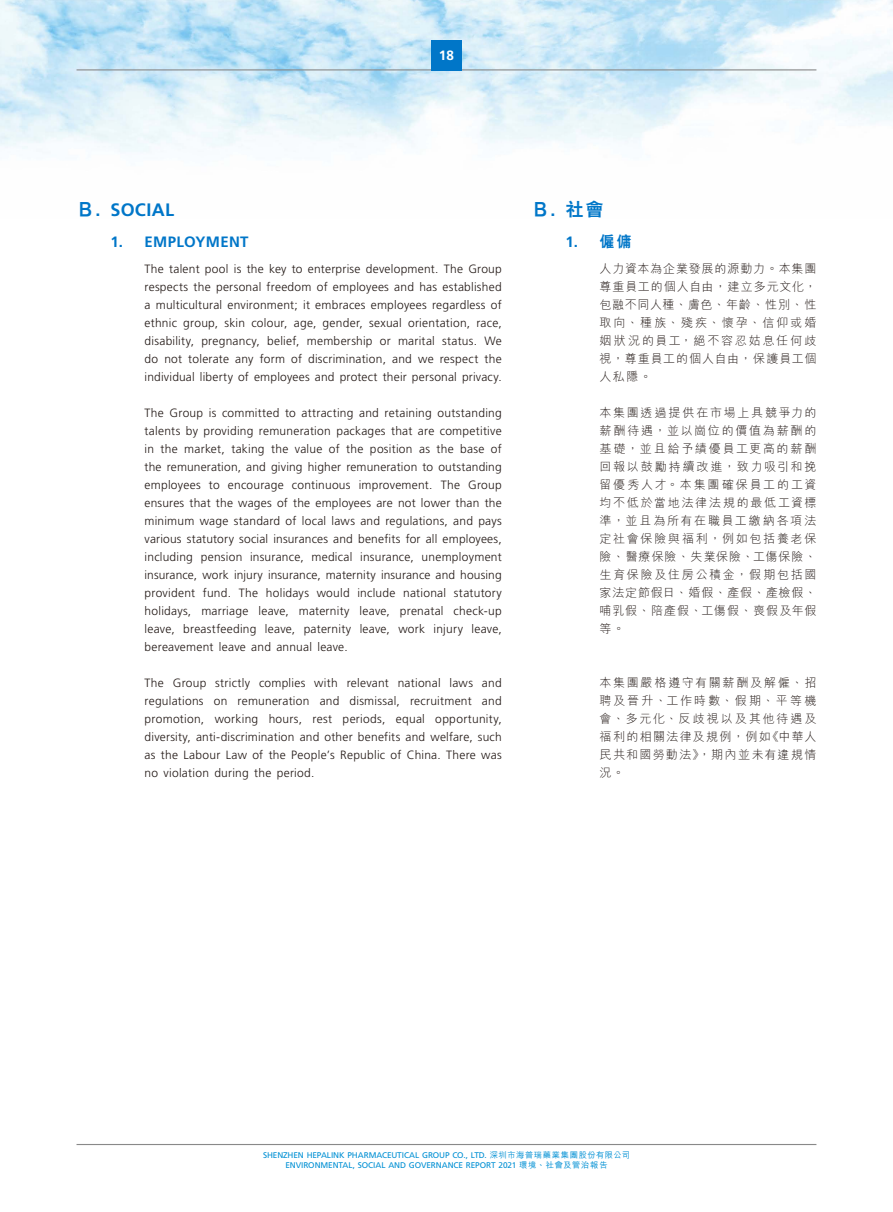
<style>
.page{position:relative;width:893px;height:1212px;background:#fff}
.page>*{position:absolute;margin:0;border:0;box-sizing:border-box;transform-origin:0 0}
.t1{font:700 18px "Frutiger LT Std";letter-spacing:.015em;color:#0076c8}
.t2{font:800 18px "C Hei 2 HK";color:#0076c8}
.t3{font:700 15px "Frutiger LT Std";letter-spacing:.02em;color:#0076c8}
.t4{font:700 13.5px "Frutiger LT Std";color:#fff}
.t5{font:300 12px/18px "Frutiger LT Std";letter-spacing:.02em;color:#231916;text-align:justify}
.t6{font:300 12px/18px "M Hei HK";letter-spacing:.11em;color:#231916;text-align:justify}
.t7{font:8.25px/10.5px "Frutiger LT Std";letter-spacing:-.01em;color:#0090d4;text-align:center}
.s1{font-family:"C Hei 2 HK";font-weight:800}
.s2{font-family:"Frutiger LT Std";font-weight:700}
.s3{font-family:"M Hei HK";font-weight:500}
</style>
<div class="page">
<img style="left:0;top:0;width:893px;height:1145px">
<hr style="left:77px;top:69px;width:739px;height:1px;background:#898989">
<hr style="left:77px;top:1144px;width:739px;height:1px;background:#898989">
<div style="left:431px;top:40px;width:30px;height:30px;background:#0076c8"></div>
<p class="t4" style="left:439px;top:47px;width:17px">18</p>
<h1 class="t1" style="left:77px;top:199px;width:99px"><span class="s1">Ｂ</span>. SOCIAL</h1>
<p class="t3" style="left:111px;top:233px;width:140px">1. EMPLOYMENT</p>
<p class="t5" style="left:145px;top:260px;width:359px">The talent pool is the key to enterprise development. The Group respects the personal freedom of employees and has established a multicultural environment; it embraces employees regardless of ethnic group, skin colour, age, gender, sexual orientation, race, disability, pregnancy, belief, membership or marital status. We do not tolerate any form of discrimination, and we respect the individual liberty of employees and protect their personal privacy.</p>
<p class="t5" style="left:145px;top:404px;width:359px">The Group is committed to attracting and retaining outstanding talents by providing remuneration packages that are competitive in the market, taking the value of the position as the base of the remuneration, and giving higher remuneration to outstanding employees to encourage continuous improvement. The Group ensures that the wages of the employees are not lower than the minimum wage standard of local laws and regulations, and pays various statutory social insurances and benefits for all employees, including pension insurance, medical insurance, unemployment insurance, work injury insurance, maternity insurance and housing provident fund. The holidays would include national statutory holidays, marriage leave, maternity leave, prenatal check-up leave, breastfeeding leave, paternity leave, work injury leave, bereavement leave and annual leave.</p>
<p class="t5" style="left:145px;top:674px;width:359px">The Group strictly complies with relevant national laws and regulations on remuneration and dismissal, recruitment and promotion, working hours, rest periods, equal opportunity, diversity, anti-discrimination and other benefits and welfare, such as the Labour Law of the People’s Republic of China. There was no violation during the period.</p>
<h1 class="t2" style="left:531px;top:200px;width:73px">Ｂ<span class="s2">.</span> 社會</h1>
<p class="t3" style="left:566px;top:233px;width:68px">1. <span class="s1">僱傭</span></p>
<p class="t6" style="left:600px;top:260px;width:218px">人力資本為企業發展的源動力。本集團尊重員工的個人自由，建立多元文化，包融不同人種、膚色、年齡、性別、性取向、種族、殘疾、懷孕、信仰或婚姻狀況的員工，絕不容忍姑息任何歧視，尊重員工的個人自由，保護員工個人私隱。</p>
<p class="t6" style="left:600px;top:404px;width:218px">本集團透過提供在市場上具競爭力的薪酬待遇，並以崗位的價值為薪酬的基礎，並且給予績優員工更高的薪酬回報以鼓勵持續改進，致力吸引和挽留優秀人才。本集團確保員工的工資均不低於當地法律法規的最低工資標準，並且為所有在職員工繳納各項法定社會保險與福利，例如包括養老保險、醫療保險、失業保險、工傷保險、生育保險及住房公積金，假期包括國家法定節假日、婚假、產假、產檢假、哺乳假、陪產假、工傷假、喪假及年假等。</p>
<p class="t6" style="left:600px;top:674px;width:218px">本集團嚴格遵守有關薪酬及解僱、招聘及晉升、工作時數、假期、平等機會、多元化、反歧視以及其他待遇及福利的相關法律及規例，例如《中華人民共和國勞動法》，期內並未有違規情況。</p>
<p class="t7" style="left:263px;top:1149px;width:368px">SHENZHEN HEPALINK PHARMACEUTICAL GROUP CO., LTD. <span class="s3">深圳市海普瑞藥業集團股份有限公司<br></span>ENVIRONMENTAL, SOCIAL AND GOVERNANCE REPORT 2021 <span class="s3">環境、社會及管治報告</span></p>
</div>
